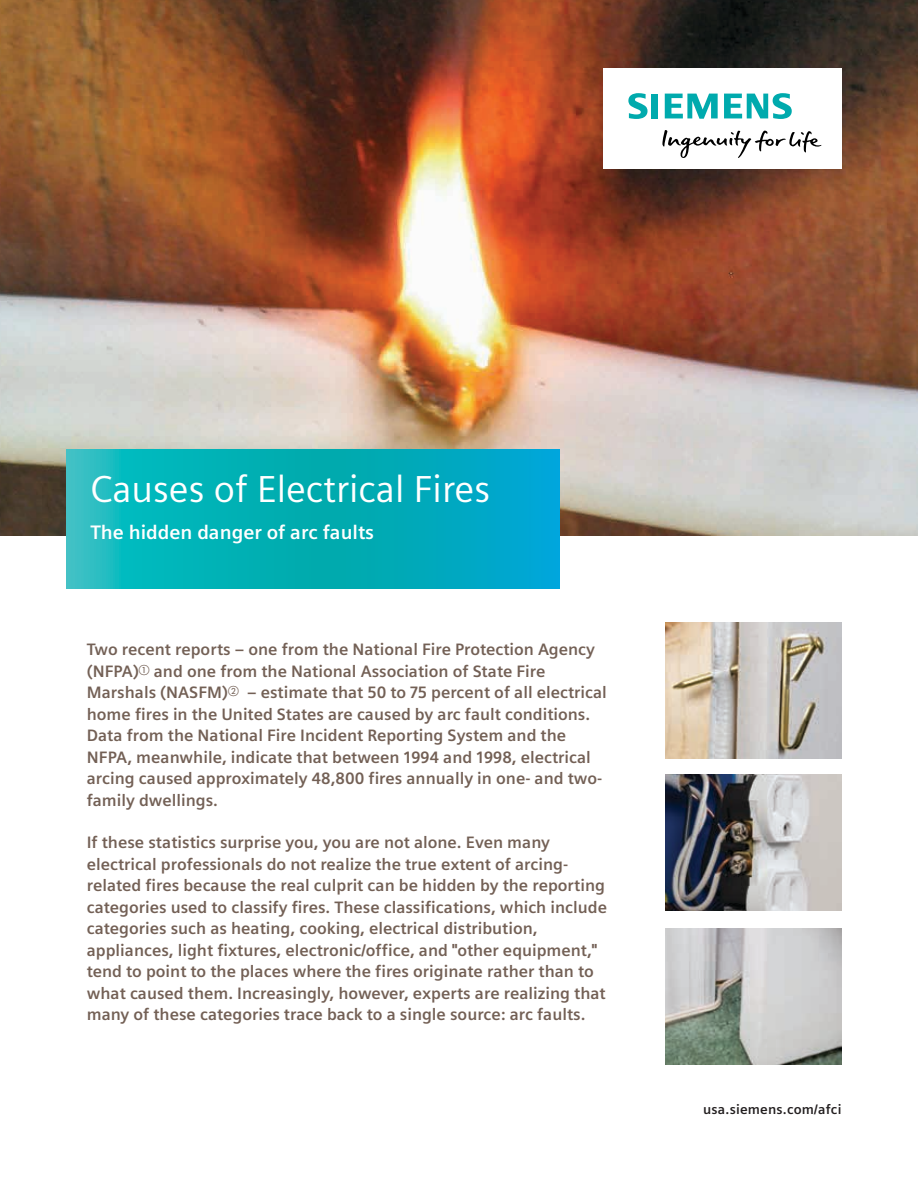
<style>
.page{position:relative;width:918px;height:1188px;background:#fff}
.page>*{position:absolute;margin:0;border:0;box-sizing:border-box;transform-origin:0 0}
.t1{font:37.5px "Siemens Sans";color:#fff}
.t2{font:700 19.5px "Siemens Sans";color:#fff}
.t3{font:700 16.5px/21.5px "Siemens Sans";color:#736055}
.t4{font:700 13.5px "Siemens Sans";letter-spacing:.015em;color:#231f20}
</style>
<div class="page">
<img style="left:0;top:0;width:918px;height:536px">
<div style="left:603px;top:68px;width:238px;height:101px;background:#fff"></div>
<svg style="left:662px;top:130px;width:159px;height:28px"></svg>
<svg style="left:628px;top:93px;width:30px;height:26px"></svg>
<svg style="left:665px;top:94px;width:53px;height:25px"></svg>
<svg style="left:724px;top:93px;width:68px;height:26px"></svg>
<svg style="left:67px;top:449px;width:493px;height:140px;background:#06afbb"></svg>
<img style="left:665px;top:622px;width:176px;height:136px">
<img style="left:665px;top:775px;width:176px;height:136px">
<img style="left:665px;top:928px;width:176px;height:136px">
<h1 class="t1" style="left:90px;top:468px;width:401px">Causes of Electrical Fires</h1>
<p class="t2" style="left:90px;top:521px;width:285px">The hidden danger of arc faults</p>
<p class="t3" style="left:87px;top:639px;width:522px">Two recent reports – one from the National Fire Protection Agency (NFPA)<sup>a</sup> and one from the National Association of State Fire Marshals (NASFM)<sup>b</sup> – estimate that 50 to 75 percent of all electrical home fires in the United States are caused by arc fault conditions.<br>Data from the National Fire Incident Reporting System and the NFPA, meanwhile, indicate that between 1994 and 1998, electrical arcing caused approximately 48,800 fires annually in one- and two&shy;family dwellings.</p>
<p class="t3" style="left:87px;top:832px;width:522px">If these statistics surprise you, you are not alone. Even many electrical professionals do not realize the true extent of arcing&shy;related fires because the real culprit can be hidden by the reporting categories used to classify fires. These classifications, which include categories such as heating, cooking, electrical distribution, appliances, light fixtures, electronic/office, and "other equipment," tend to point to the places where the fires originate rather than to what caused them. Increasingly, however, experts are realizing that many of these categories trace back to a single source: arc faults.</p>
<p class="t4" style="left:703px;top:1102px;width:140px">usa.siemens.com/afci</p>
</div>
